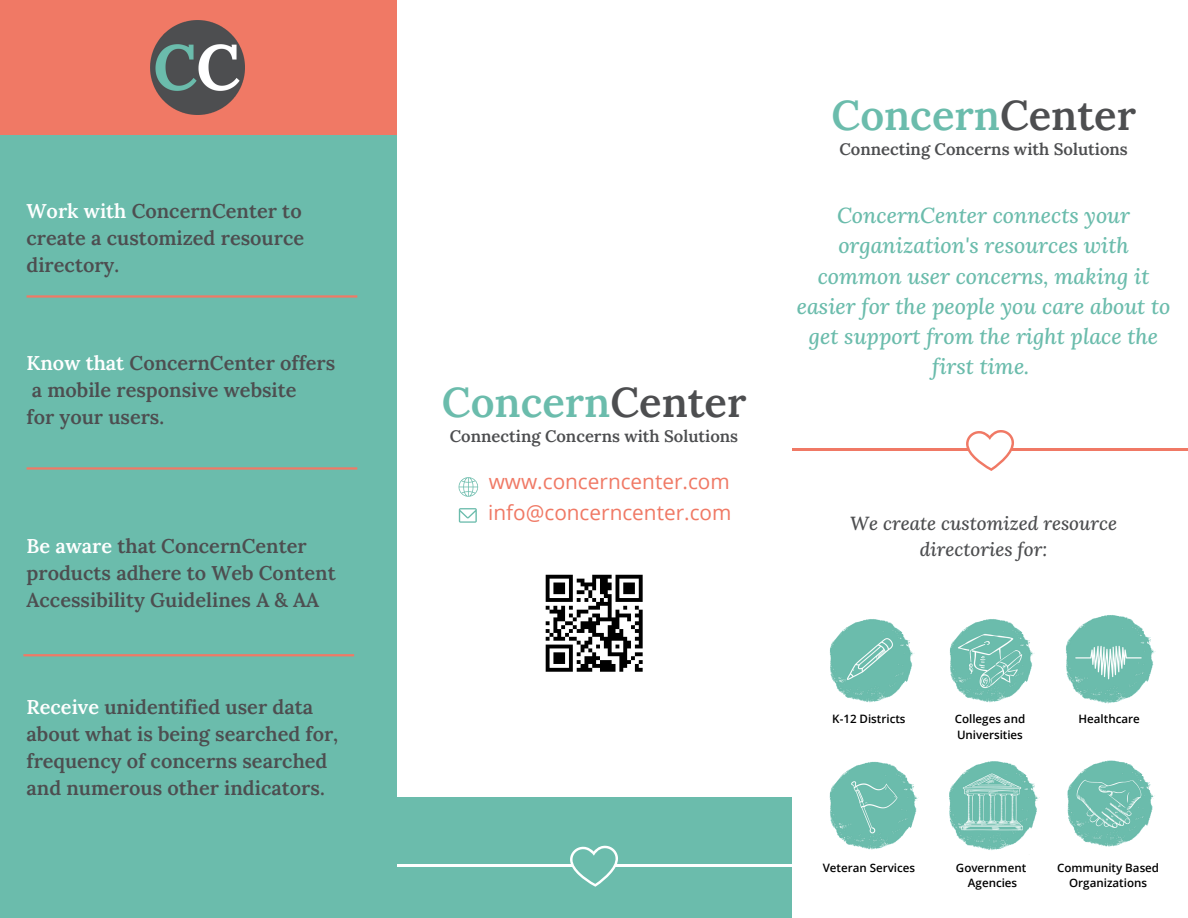
<style>
.page{position:relative;width:1188px;height:918px;background:#fff}
.page>*{position:absolute;margin:0;border:0;box-sizing:border-box;transform-origin:0 0}
.t1{font:600 41.7px "Lora";color:#6bbcac}
.t2{font:italic 500 21.75px/30.3px "Lora";color:#6bbcac;text-align:center}
.t3{font:20.85px/30.8px "Open Sans";color:#f07965}
.t4{font:600 19.95px/27px "Lora";color:#4d4e50}
.t5{font:italic 500 19.05px/26.5px "Lora";color:#4d4e50;text-align:center}
.t6{font:600 16.65px "Lora";color:#4d4e50}
.t7{font:600 11.55px/15.5px "Open Sans";color:#000;text-align:center}
.s1{color:#fff}
.s2{color:#4d4e50}
</style>
<div class="page">
<svg style="left:458px;top:477px;width:20px;height:20px"></svg>
<svg style="left:459px;top:508px;width:18px;height:15px"></svg>
<svg style="left:966px;top:430px;width:49px;height:41px"></svg>
<hr style="left:792px;top:449px;width:177px;height:2px;background:#f07965">
<hr style="left:1012px;top:449px;width:176px;height:2px;background:#f07965">
<div style="left:390px;top:797px;width:402px;height:121px;background:#6bbcac"></div>
<svg style="left:570px;top:846px;width:48px;height:41px"></svg>
<hr style="left:396px;top:864px;width:177px;height:3px;background:#fff">
<hr style="left:616px;top:864px;width:176px;height:3px;background:#fff">
<img style="left:1067px;top:760px;width:88px;height:87px">
<img style="left:1066px;top:615px;width:90px;height:89px">
<img style="left:829px;top:761px;width:90px;height:89px">
<img style="left:949px;top:761px;width:91px;height:90px">
<img style="left:829px;top:619px;width:86px;height:84px">
<img style="left:949px;top:619px;width:86px;height:84px">
<div style="left:0;top:0;width:397px;height:918px;background:#6bbcac"></div>
<hr style="left:27px;top:295px;width:330px;height:3px;background:#f07965">
<hr style="left:27px;top:467px;width:330px;height:3px;background:#f07965">
<hr style="left:23px;top:654px;width:331px;height:2px;background:#f07965">
<div style="left:0;top:0;width:397px;height:135px;background:#f07965"></div>
<svg style="left:546px;top:575px;width:27px;height:4px"></svg>
<svg style="left:592px;top:575px;width:20px;height:4px"></svg>
<svg style="left:616px;top:575px;width:27px;height:4px"></svg>
<svg style="left:546px;top:579px;width:97px;height:93px"></svg>
<img style="left:150px;top:20px;width:95px;height:95px">
<p class="t4" style="left:27px;top:197px;width:279px"><span class="s1">Work with</span> ConcernCenter to create a customized resource directory.</p>
<p class="t4" style="left:27px;top:349px;width:310px"><span class="s1">Know that</span> ConcernCenter offers a mobile responsive website<br>for your users.</p>
<p class="t4" style="left:27px;top:532px;width:311px"><span class="s1">Be aware</span> that ConcernCenter products adhere to Web Content<br>Accessibility Guidelines A &amp; AA</p>
<p class="t4" style="left:27px;top:693px;width:313px"><span class="s1">Receive</span> unidentified user data about what is being searched for, frequency of concerns searched and numerous other indicators.</p>
<h1 class="t1" style="left:442px;top:375px;width:306px">Concern<span class="s2">Center</span></h1>
<p class="t6" style="left:450px;top:425px;width:290px">Connecting Concerns with Solutions</p>
<p class="t3" style="left:488px;top:465px;width:245px">www.concerncenter.com info@concerncenter.com</p>
<h1 class="t1" style="left:832px;top:88px;width:306px">Concern<span class="s2">Center</span></h1>
<p class="t6" style="left:839px;top:138px;width:290px">Connecting Concerns with Solutions</p>
<p class="t2" style="left:797px;top:200px;width:375px">ConcernCenter connects your organization's resources with common user concerns, making it easier for the people you care about to get support from the right place the first time.</p>
<p class="t5" style="left:850px;top:509px;width:268px">We create customized resource directories for:</p>
<p class="t7" style="left:832px;top:711px;width:75px">K-12 Districts</p>
<p class="t7" style="left:955px;top:711px;width:72px;text-align:left">Colleges and<br>Universities</p>
<p class="t7" style="left:1079px;top:711px;width:63px">Healthcare</p>
<p class="t7" style="left:823px;top:860px;width:94px">Veteran Services</p>
<p class="t7" style="left:956px;top:860px;width:72px">Government<br>Agencies</p>
<p class="t7" style="left:1057px;top:860px;width:104px">Community Based<br>Organizations</p>
</div>
